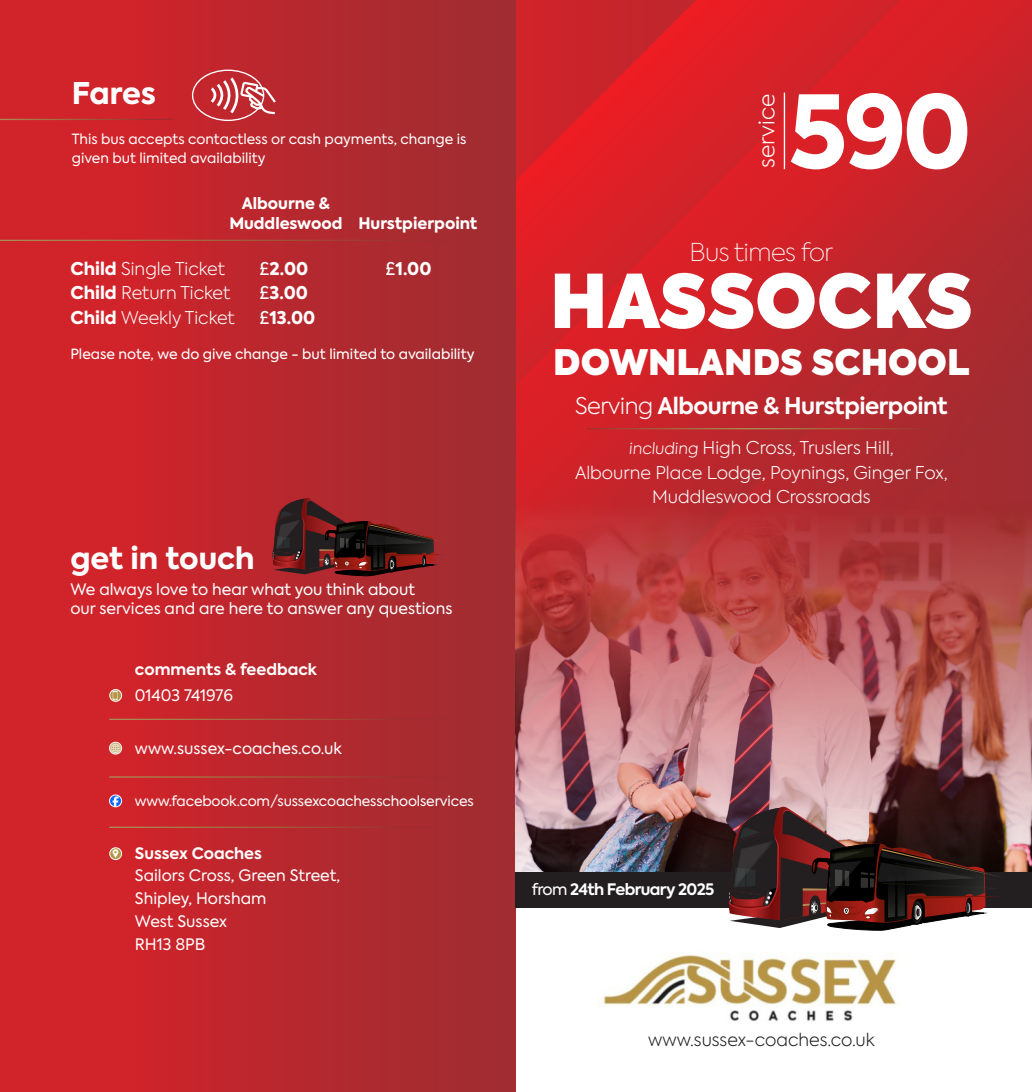
<style>
.page{position:relative;width:1032px;height:1092px;background:#fff}
.page>*{position:absolute;margin:0;border:0;box-sizing:border-box;transform-origin:0 0}
.t1{font:800 99.92px "Axiforma";color:#fff}
.t2{font:800 73.5px "Axiforma";color:#fff}
.t3{font:800 35px "Axiforma";color:#fff}
.t4{font:800 29.75px "Axiforma";color:#fff}
.t5{font:100 24.5px "Axiforma";letter-spacing:-.02em;color:#fff}
.t6{font:700 22.75px "Axiforma";letter-spacing:-.02em;color:#fff}
.t7{font:300 21.88px "Axiforma";color:#fff}
.t8{font:300 17.5px "Axiforma";color:#fff}
.t9{font:300 17.5px "Axiforma";color:#231f20}
.t10{font:800 17.5px "Axiforma";color:#fff}
.t11{font:15.75px "Axiforma";color:#fff}
.t12{font:800 15.75px "Axiforma";color:#fff}
.t13{font:700 15.75px "Axiforma";letter-spacing:-.005em;color:#fff}
.t14{font:700 15.75px "Axiforma";letter-spacing:-.04em;color:#fff}
.t15{font:14px/19.2px "Axiforma";color:#fff}
.t16{font:14px "Axiforma";color:#fff}
.s1{font-weight:800}
.s2{font-weight:400}
.s3{font-weight:300}
.s4{font-size:15.75px}
</style>
<div class="page">
<svg style="left:516px;top:0;width:516px;height:1022px;background:#d04549"></svg>
<hr style="left:784px;top:93px;width:1px;height:76px;background:#fff">
<hr style="left:587px;top:428px;width:341px;height:1px;background:#fff">
<div style="left:0;top:0;width:516px;height:1091px;background:linear-gradient(to right,#da2129,#9e2d32)"></div>
<svg style="left:110px;top:847px;width:12px;height:12px"></svg>
<div style="left:110px;top:847px;width:12px;height:12px;border:1px solid #fff;border-radius:6px"></div>
<svg style="left:110px;top:795px;width:12px;height:11px"></svg>
<div style="left:109px;top:794px;width:13px;height:13px;border:1px solid #fff;border-radius:6px"></div>
<svg style="left:110px;top:742px;width:12px;height:12px"></svg>
<div style="left:109px;top:742px;width:13px;height:12px;border:1px solid #fff;border-radius:6px"></div>
<svg style="left:110px;top:689px;width:12px;height:12px"></svg>
<div style="left:110px;top:689px;width:12px;height:12px;border:1px solid #fff;border-radius:6px"></div>
<hr style="left:109px;top:718px;width:342px;height:2px;background:#fff">
<hr style="left:109px;top:776px;width:342px;height:1px;background:#fff">
<hr style="left:109px;top:826px;width:342px;height:1px;background:#fff">
<img style="left:516px;top:503px;width:516px;height:369px">
<hr style="left:0;top:240px;width:481px;height:1px;background:#fff">
<hr style="left:0;top:119px;width:174px;height:1px;background:#fff">
<div style="left:516px;top:872px;width:516px;height:35px;background:#231f20"></div>
<svg style="left:710px;top:938px;width:105px;height:17px"></svg>
<svg style="left:729px;top:806px;width:277px;height:124px"></svg>
<svg style="left:273px;top:498px;width:174px;height:78px;background:#662122"></svg>
<div style="left:192px;top:70px;width:72px;height:51px;border:1px solid #fff;border-radius:50%"></div>
<svg style="left:208px;top:76px;width:69px;height:40px"></svg>
<p class="t4" style="left:72px;top:72px;width:86px">Fares</p>
<p class="t15" style="left:72px;top:129px;width:396px">This bus accepts contactless or cash payments, change is given but limited availability</p>
<p class="t12" style="left:242px;top:193px;width:90px">Albourne &amp;</p>
<p class="t12" style="left:229px;top:212px;width:115px">Muddleswood</p>
<p class="t12" style="left:358px;top:212px;width:120px">Hurstpierpoint</p>
<p class="t8" style="left:70px;top:257px;width:156px"><span class="s1">Child</span> Single Ticket</p>
<p class="t10" style="left:259px;top:256px;width:50px"><span class="s2">£</span>2.00</p>
<p class="t10" style="left:385px;top:256px;width:47px"><span class="s2">£</span>1.00</p>
<p class="t8" style="left:70px;top:281px;width:161px"><span class="s1">Child</span> Return Ticket</p>
<p class="t10" style="left:259px;top:280px;width:50px"><span class="s2">£</span>3.00</p>
<p class="t8" style="left:70px;top:306px;width:166px"><span class="s1">Child</span> Weekly Ticket</p>
<p class="t10" style="left:259px;top:305px;width:57px"><span class="s2">£</span>13.00</p>
<p class="t16" style="left:70px;top:344px;width:405px">Please note, we do give change - but limited to availability</p>
<p class="t4" style="left:70px;top:537px;width:186px">get in touch</p>
<p class="t11" style="left:70px;top:579px;width:346px">We always love to hear what you think about</p>
<p class="t11" style="left:70px;top:598px;width:383px">our services and are here to answer any questions</p>
<p class="t13" style="left:135px;top:658px;width:184px">comments &amp; feedback</p>
<p class="t11" style="left:135px;top:685px;width:100px">01403 741976</p>
<p class="t11" style="left:135px;top:737px;width:208px">www.sussex-coaches.co.uk</p>
<p class="t15" style="left:135px;top:791px;width:340px">www.facebook.com/sussexcoachesschoolservices</p>
<p class="t13" style="left:135px;top:842px;width:128px">Sussex Coaches</p>
<p class="t11" style="left:135px;top:865px;width:207px">Sailors Cross, Green Street,</p>
<p class="t11" style="left:135px;top:888px;width:133px">Shipley, Horsham</p>
<p class="t11" style="left:135px;top:911px;width:94px">West Sussex</p>
<p class="t11" style="left:135px;top:933px;width:72px">RH13 8PB</p>
<p class="t7" style="left:752px;top:168px;width:75px;rotate:-90deg">service</p>
<p class="t1" style="left:788px;top:62px;width:185px">590</p>
<p class="t5" style="left:689px;top:237px;width:145px">Bus times for</p>
<p class="t2" style="left:550px;top:247px;width:424px">HASSOCKS</p>
<p class="t3" style="left:553px;top:337px;width:418px">DOWNLANDS SCHOOL</p>
<p class="t6" style="left:575px;top:390px;width:374px"><span class="s3">Serving</span> Albourne &amp; Hurstpierpoint</p>
<p class="t8" style="left:629px;top:436px;width:266px"><span class="s4">including</span> High Cross, Truslers Hill,</p>
<p class="t8" style="left:575px;top:461px;width:374px">Albourne Place Lodge, Poynings, Ginger Fox,</p>
<p class="t8" style="left:652px;top:485px;width:220px">Muddleswood Crossroads</p>
<p class="t14" style="left:532px;top:878px;width:184px"><span class="s2">from</span> 24th February 2025</p>
<p class="t9" style="left:648px;top:1028px;width:228px">www.sussex-coaches.co.uk</p>
</div>
